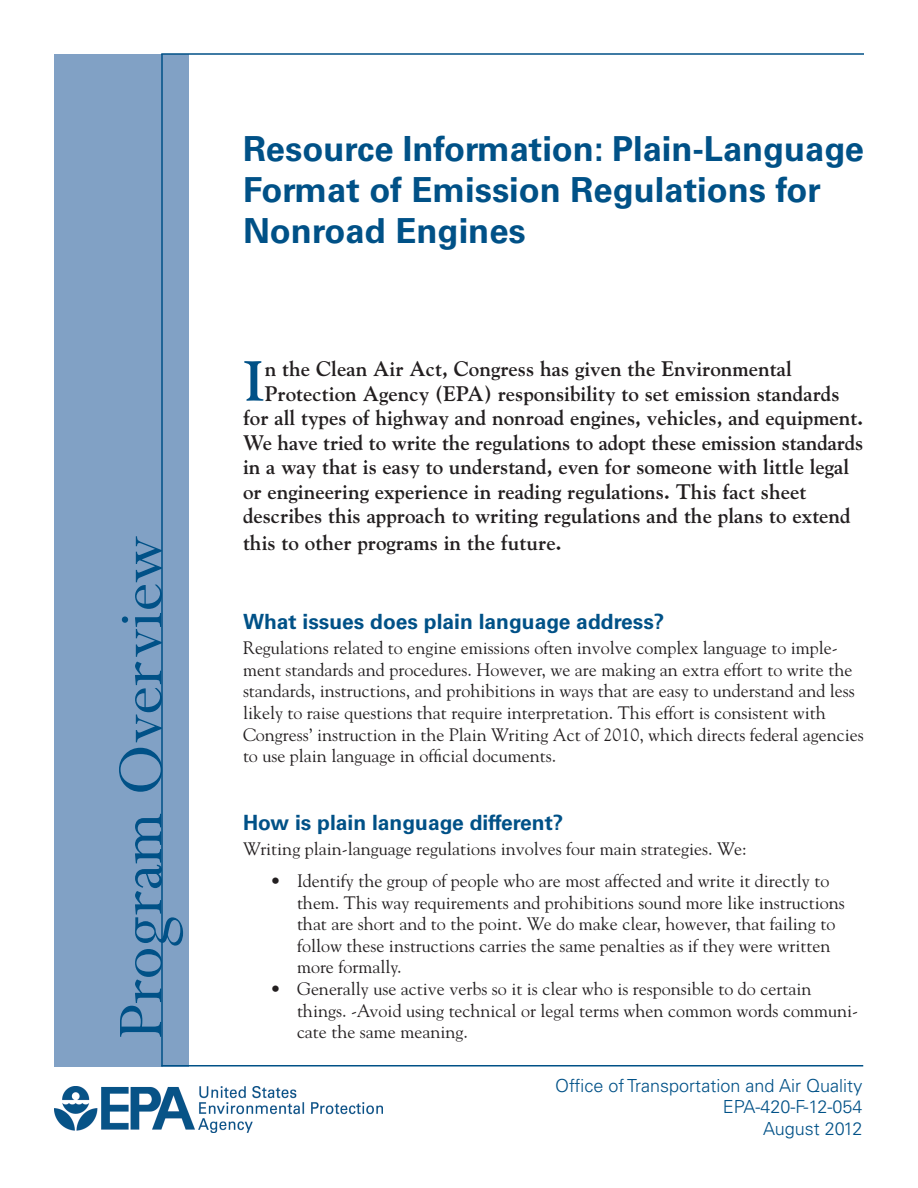
<style>
.page{position:relative;width:918px;height:1188px;background:#fff}
.page>*{position:absolute;margin:0;border:0;box-sizing:border-box;transform-origin:0 0}
.SIDE_TITLE{font:72px "Perpetua";color:#005187}
.SUMMARY_-_Drop_Cap{font:700 55.95px "Goudy Std";color:#005187}
.TITLE-No_Subtitle{font:700 34.5px/41.4px "Univers LT Std";color:#005187}
.SUMMARY_-_Drop_Cap-2{font:700 21px "Goudy Std";color:#231f20}
.HEADING{font:700 21px "Univers LT Std";color:#005187}
.BODY_TEXT{font:18px/21.6px "Goudy Std";color:#231f20}
.OFFICE___PUB____DATE{font:300 18px "Univers LT Std";color:#005187}
</style>
<div class="page">
<img style="left:54px;top:1087px;width:328px;height:45px">
<div style="left:54px;top:54px;width:134px;height:1012px;background:#81a1c5"></div>
<hr style="left:161px;top:54px;width:2px;height:1012px;background:#005187">
<hr style="left:161px;top:1065px;width:702px;height:1px;background:#005187">
<hr style="left:161px;top:53px;width:703px;height:2px;background:#005187">
<p class="SIDE_TITLE" style="left:95px;top:1040px;width:506px;rotate:-90deg">Program Overview</p>
<p class="TITLE-No_Subtitle" style="left:243px;top:128px;width:622px">Resource Information: Plain-Language<br>Format of Emission Regulations for<br>Nonroad Engines</p>
<p class="SUMMARY_-_Drop_Cap" style="left:243px;top:348px;width:23px">I</p>
<p class="SUMMARY_-_Drop_Cap-2" style="left:265px;top:356px;width:529px">n the Clean Air Act, Congress has given the Environmental</p>
<p class="SUMMARY_-_Drop_Cap-2" style="left:265px;top:381px;width:576px">Protection Agency (EPA) responsibility to set emission standards</p>
<p class="SUMMARY_-_Drop_Cap-2" style="left:243px;top:405px;width:622px">for all types of highway and nonroad engines, vehicles, and equipment.</p>
<p class="SUMMARY_-_Drop_Cap-2" style="left:243px;top:430px;width:622px">We have tried to write the regulations to adopt these emission standards</p>
<p class="SUMMARY_-_Drop_Cap-2" style="left:243px;top:454px;width:608px">in a way that is easy to understand, even for someone with little legal</p>
<p class="SUMMARY_-_Drop_Cap-2" style="left:243px;top:479px;width:565px">or engineering experience in reading regulations. This fact sheet</p>
<p class="SUMMARY_-_Drop_Cap-2" style="left:243px;top:504px;width:609px">describes this approach to writing regulations and the plans to extend</p>
<p class="SUMMARY_-_Drop_Cap-2" style="left:243px;top:531px;width:320px">this to other programs in the future.</p>
<p class="HEADING" style="left:243px;top:609px;width:423px">What issues does plain language address?</p>
<p class="BODY_TEXT" style="left:243px;top:637px;width:622px">Regulations related to engine emissions often involve complex language to imple&shy;ment standards and procedures. However, we are making an extra effort to write the standards, instructions, and prohibitions in ways that are easy to understand and less likely to raise questions that require interpretation. This effort is consistent with Congress’ instruction in the Plain Writing Act of 2010, which directs federal agencies to use plain language in official documents.</p>
<p class="HEADING" style="left:243px;top:810px;width:322px">How is plain language different?</p>
<p class="BODY_TEXT" style="left:243px;top:838px;width:505px">Writing plain-language regulations involves four main strategies. We:</p>
<p class="BODY_TEXT" style="left:297px;top:870px;width:549px;text-indent:-27px">• Identify the group of people who are most affected and write it directly to them. This way requirements and prohibitions sound more like instructions that are short and to the point. We do make clear, however, that failing to follow these instructions carries the same penalties as if they were written more formally.</p>
<p class="BODY_TEXT" style="left:297px;top:978px;width:563px;text-indent:-27px">• Generally use active verbs so it is clear who is responsible to do certain things. -Avoid using technical or legal terms when common words communi-</p>
<p class="BODY_TEXT" style="left:297px;top:1021px;width:172px">cate the same meaning.</p>
<p class="OFFICE___PUB____DATE" style="left:555px;top:1074px;width:309px">Office of Transportation and Air Quality</p>
<p class="OFFICE___PUB____DATE" style="left:723px;top:1096px;width:141px">EPA-420-F-12-054</p>
<p class="OFFICE___PUB____DATE" style="left:763px;top:1118px;width:101px">August 2012</p>
</div>
